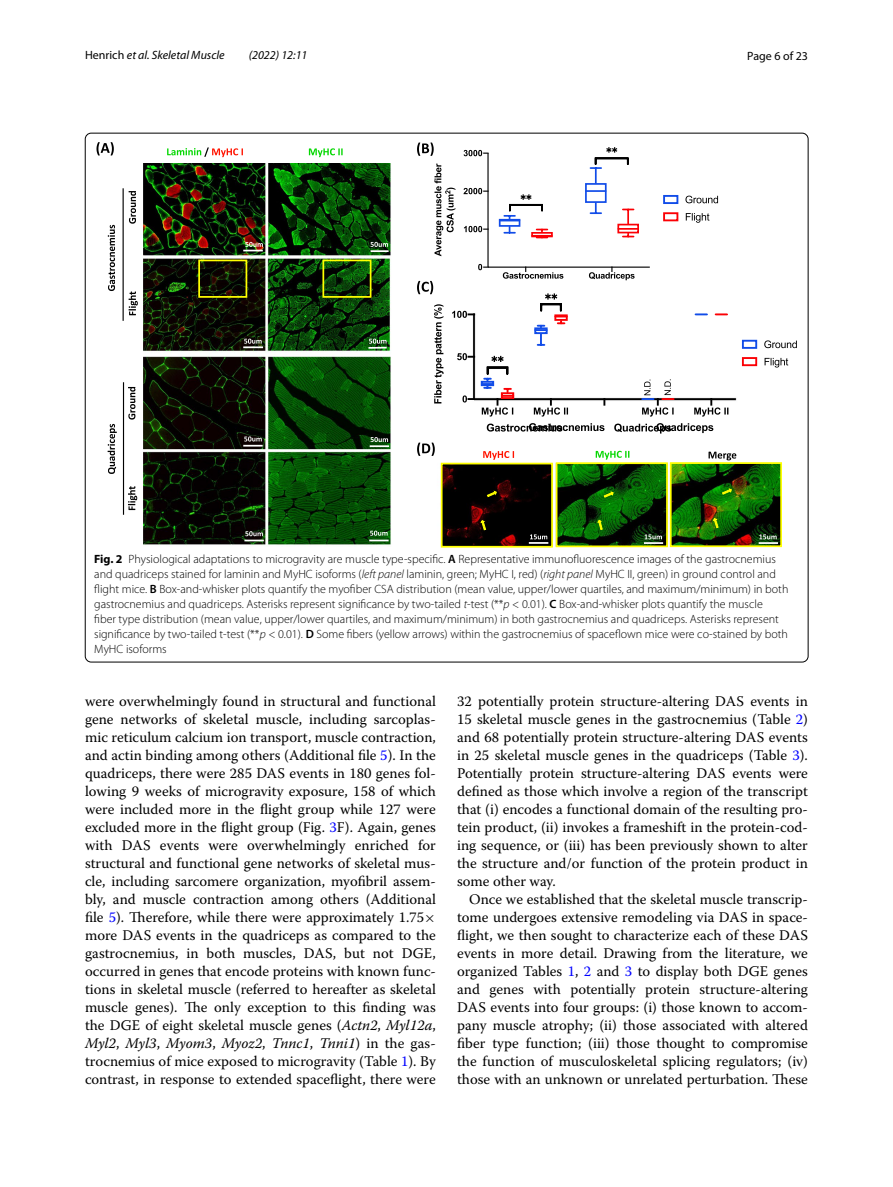
<style>
.page{position:relative;width:893px;height:1187px;background:#fff}
.page>*{position:absolute;margin:0;border:0;box-sizing:border-box;transform-origin:0 0}
.t1{font:14.7px/18px "Warnock Pro";color:#000;text-align:justify}
.t2{font:300 12px/15px "Myriad Pro";color:#000}
.t3{font:italic 12px "Myriad Pro";color:#000}
.t4{font:12px "Myriad Pro";color:#000}
.s1{font-style:normal}
.s2{font-weight:700}
.s3{font-weight:600}
.s4{font-style:italic}
.s5{color:#00f}
.s6{font-family:"MTSY"}
</style>
<div class="page">
<img style="left:144px;top:163px;width:637px;height:383px">
<svg style="left:96px;top:142px;width:18px;height:13px"></svg>
<svg style="left:417px;top:142px;width:17px;height:14px"></svg>
<svg style="left:417px;top:281px;width:16px;height:13px"></svg>
<svg style="left:417px;top:442px;width:18px;height:14px"></svg>
<hr style="left:488px;top:266px;width:162px;height:2px;background:#000">
<hr style="left:487px;top:153px;width:2px;height:114px;background:#000">
<svg style="left:478px;top:264px;width:10px;height:6px"></svg>
<svg style="left:464px;top:226px;width:24px;height:6px"></svg>
<svg style="left:463px;top:188px;width:25px;height:6px"></svg>
<svg style="left:464px;top:150px;width:24px;height:6px"></svg>
<div style="left:499px;top:219px;width:21px;height:8px;border:2px solid #114ce8"></div>
<svg style="left:504px;top:227px;width:11px;height:6px"></svg>
<div style="left:585px;top:183px;width:22px;height:20px;border:2px solid #114ce8"></div>
<svg style="left:590px;top:203px;width:11px;height:11px"></svg>
<hr style="left:586px;top:190px;width:20px;height:2px;background:#114ce8">
<div style="left:531px;top:232px;width:22px;height:5px;border:2px solid #fb0005"></div>
<svg style="left:537px;top:229px;width:10px;height:9px"></svg>
<hr style="left:532px;top:235px;width:20px;height:2px;background:#fb0005">
<div style="left:617px;top:224px;width:22px;height:9px;border:2px solid #fb0005"></div>
<svg style="left:623px;top:209px;width:11px;height:15px"></svg>
<svg style="left:623px;top:233px;width:11px;height:4px"></svg>
<hr style="left:618px;top:228px;width:20px;height:2px;background:#fb0005">
<svg style="left:434px;top:163px;width:21px;height:93px"></svg>
<svg style="left:503px;top:267px;width:132px;height:13px"></svg>
<svg style="left:500px;top:194px;width:44px;height:27px"></svg>
<svg style="left:590px;top:147px;width:39px;height:36px"></svg>
<svg style="left:685px;top:196px;width:33px;height:7px"></svg>
<div style="left:663px;top:195px;width:15px;height:9px;border:2px solid #114ce8"></div>
<svg style="left:686px;top:213px;width:23px;height:10px"></svg>
<div style="left:663px;top:212px;width:15px;height:9px;border:2px solid #fb0005"></div>
<svg style="left:108px;top:424px;width:9px;height:50px"></svg>
<svg style="left:128px;top:387px;width:7px;height:32px"></svg>
<svg style="left:128px;top:486px;width:9px;height:24px"></svg>
<hr style="left:123px;top:382px;width:1px;height:132px;background:#000">
<hr style="left:369px;top:539px;width:20px;height:2px;background:#fff">
<svg style="left:370px;top:530px;width:18px;height:5px"></svg>
<svg style="left:167px;top:147px;width:76px;height:10px"></svg>
<svg style="left:309px;top:148px;width:34px;height:9px"></svg>
<svg style="left:108px;top:225px;width:7px;height:66px"></svg>
<svg style="left:129px;top:191px;width:7px;height:33px"></svg>
<hr style="left:123px;top:188px;width:1px;height:133px;background:#000">
<svg style="left:368px;top:338px;width:19px;height:11px"></svg>
<div style="left:322px;top:259px;width:49px;height:39px;border:2px solid #ff0"></div>
<svg style="left:129px;top:291px;width:9px;height:24px"></svg>
<svg style="left:370px;top:437px;width:19px;height:10px"></svg>
<hr style="left:243px;top:346px;width:20px;height:2px;background:#fff">
<svg style="left:244px;top:338px;width:18px;height:5px"></svg>
<svg style="left:243px;top:436px;width:20px;height:10px"></svg>
<hr style="left:244px;top:539px;width:20px;height:2px;background:#fff">
<svg style="left:245px;top:531px;width:18px;height:5px"></svg>
<svg style="left:371px;top:242px;width:18px;height:10px"></svg>
<svg style="left:243px;top:242px;width:20px;height:9px"></svg>
<div style="left:198px;top:259px;width:49px;height:39px;border:2px solid #ff0"></div>
<svg style="left:486px;top:490px;width:11px;height:7px"></svg>
<svg style="left:480px;top:519px;width:6px;height:11px"></svg>
<svg style="left:483px;top:451px;width:31px;height:9px"></svg>
<div style="left:441px;top:462px;width:112px;height:85px;border:2px solid #ff0"></div>
<svg style="left:529px;top:534px;width:19px;height:9px"></svg>
<div style="left:556px;top:462px;width:112px;height:85px;border:2px solid #ff0"></div>
<svg style="left:603px;top:490px;width:11px;height:8px"></svg>
<svg style="left:596px;top:519px;width:7px;height:11px"></svg>
<svg style="left:596px;top:451px;width:33px;height:8px"></svg>
<svg style="left:644px;top:534px;width:19px;height:10px"></svg>
<svg style="left:708px;top:451px;width:28px;height:9px"></svg>
<svg style="left:721px;top:487px;width:11px;height:8px"></svg>
<svg style="left:712px;top:517px;width:7px;height:11px"></svg>
<div style="left:670px;top:462px;width:112px;height:85px;border:2px solid #ff0"></div>
<svg style="left:759px;top:534px;width:19px;height:10px"></svg>
<svg style="left:434px;top:304px;width:10px;height:99px"></svg>
<svg style="left:534px;top:399px;width:34px;height:17px"></svg>
<svg style="left:694px;top:399px;width:34px;height:17px"></svg>
<svg style="left:462px;top:395px;width:12px;height:7px"></svg>
<svg style="left:457px;top:353px;width:17px;height:7px"></svg>
<svg style="left:452px;top:311px;width:22px;height:7px"></svg>
<div style="left:481px;top:381px;width:13px;height:5px;border:2px solid #114ce8"></div>
<div style="left:534px;top:327px;width:14px;height:7px;border:2px solid #114ce8"></div>
<svg style="left:696px;top:313px;width:11px;height:2px"></svg>
<div style="left:501px;top:392px;width:13px;height:7px;border:2px solid #fb0005"></div>
<svg style="left:716px;top:313px;width:11px;height:2px"></svg>
<svg style="left:482px;top:356px;width:31px;height:60px"></svg>
<svg style="left:535px;top:293px;width:32px;height:53px"></svg>
<svg style="left:642px;top:379px;width:32px;height:37px"></svg>
<svg style="left:487px;top:423px;width:226px;height:10px"></svg>
<svg style="left:764px;top:340px;width:33px;height:8px"></svg>
<div style="left:742px;top:340px;width:15px;height:9px;border:2px solid #114ce8"></div>
<svg style="left:765px;top:358px;width:23px;height:9px"></svg>
<div style="left:742px;top:357px;width:15px;height:9px;border:2px solid #fb0005"></div>
<p class="t3" style="left:85px;top:48px;width:141px"><span class="s1">Henrich</span> et al. Skeletal Muscle</p>
<p class="t3" style="left:249px;top:48px;width:60px">(2022) 12:11</p>
<p class="t4" style="left:747px;top:48px;width:62px">Page 6 of 23</p>
<p class="t2" style="left:94px;top:551px;width:696px"><span class="s2">Fig. 2</span> Physiological adaptations to microgravity are muscle type-specific. <span class="s3">A</span> Representative immunofluorescence images of the gastrocnemius and quadriceps stained for laminin and MyHC isoforms (<span class="s4">left panel</span> laminin, green; MyHC I, red) (<span class="s4">right panel</span> MyHC II, green) in ground control and flight mice. <span class="s3">B</span> Box-and-whisker plots quantify the myofiber CSA distribution (mean value, upper/lower quartiles, and maximum/minimum) in both gastrocnemius and quadriceps. Asterisks represent significance by two-tailed <span class="s4">t</span>-test (**<span class="s4">p</span> &lt; 0.01). <span class="s3">C</span> Box-and-whisker plots quantify the muscle<br>fiber type distribution (mean value, upper/lower quartiles, and maximum/minimum) in both gastrocnemius and quadriceps. Asterisks represent significance by two-tailed t-test (**<span class="s4">p</span> &lt; 0.01). <span class="s3">D</span> Some fibers (yellow arrows) within the gastrocnemius of spaceflown mice were co-stained by both MyHC isoforms</p>
<p class="t1" style="left:85px;top:691px;width:352px">were overwhelmingly found in structural and functional gene networks of skeletal muscle, including sarcoplas&shy;mic reticulum calcium ion transport, muscle contraction, and actin binding among others (Additional file <span class="s5">5</span>). In the quadriceps, there were 285 DAS events in 180 genes fol&shy;lowing 9 weeks of microgravity exposure, 158 of which were included more in the flight group while 127 were excluded more in the flight group (Fig. <span class="s5">3</span>F). Again, genes with DAS events were overwhelmingly enriched for structural and functional gene networks of skeletal mus&shy;cle, including sarcomere organization, myofibril assem&shy;bly, and muscle contraction among others (Additional file <span class="s5">5</span>). Therefore, while there were approximately 1.75<span class="s6">× </span>more DAS events in the quadriceps as compared to the gastrocnemius, in both muscles, DAS, but not DGE, occurred in genes that encode proteins with known func&shy;tions in skeletal muscle (referred to hereafter as skeletal muscle genes). The only exception to this finding was the DGE of eight skeletal muscle genes (<span class="s4">Actn2</span>, <span class="s4">Myl12a</span>, <span class="s4">Myl2</span>, <span class="s4">Myl3</span>, <span class="s4">Myom3</span>, <span class="s4">Myoz2</span>, <span class="s4">Tnnc1</span>, <span class="s4">Tnni1</span>) in the gas&shy;trocnemius of mice exposed to microgravity (Table <span class="s5">1</span>). By contrast, in response to extended spaceflight, there were</p>
<p class="t1" style="left:457px;top:691px;width:352px">32 potentially protein structure-altering DAS events in 15 skeletal muscle genes in the gastrocnemius (Table <span class="s5">2</span>) and 68 potentially protein structure-altering DAS events in 25 skeletal muscle genes in the quadriceps (Table <span class="s5">3</span>).<br>Potentially protein structure-altering DAS events were defined as those which involve a region of the transcript that (i) encodes a functional domain of the resulting pro&shy;tein product, (ii) invokes a frameshift in the protein-cod&shy;ing sequence, or (iii) has been previously shown to alter the structure and/or function of the protein product in some other way.</p>
<p class="t1" style="left:457px;top:889px;width:352px;text-indent:12px">Once we established that the skeletal muscle transcrip&shy;tome undergoes extensive remodeling via DAS in space&shy;flight, we then sought to characterize each of these DAS events in more detail. Drawing from the literature, we organized Tables <span class="s5">1</span>, <span class="s5">2</span> and <span class="s5">3</span> to display both DGE genes and genes with potentially protein structure-altering DAS events into four groups: (i) those known to accom&shy;pany muscle atrophy; (ii) those associated with altered fiber type function; (iii) those thought to compromise the function of musculoskeletal splicing regulators; (iv) those with an unknown or unrelated perturbation. These</p>
</div>
